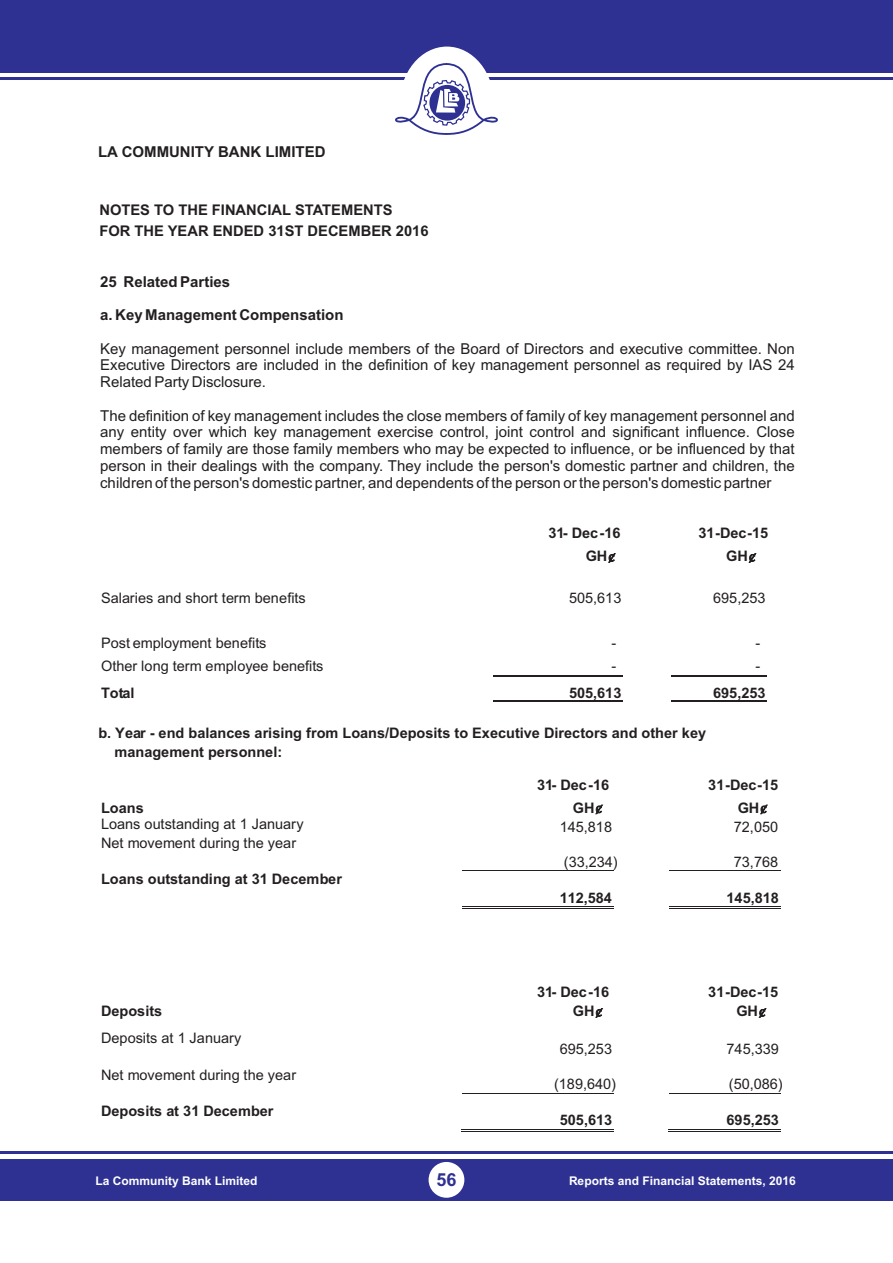
<style>
.page{position:relative;width:893px;height:1263px;background:#fff}
.page>*{position:absolute;margin:0;border:0;box-sizing:border-box;transform-origin:0 0}
.t1{font:700 18px "Arial";color:#2e3092}
.t2{font:15px/16.8px "Arial";color:#231f20;text-align:justify}
.t3{font:700 15px "Arial";color:#231f20}
.t4{font:700 14.7px/20.9px "Arial";color:#231f20}
.t5{font:700 14.55px/19.6px "Arial";color:#231f20}
.t6{font:14.55px "Arial";color:#231f20}
.t7{font:700 12px "Arial";color:#fff}
.s1{font-family:"Cambria Math";font-weight:400}
</style>
<div class="page">
<div style="left:0;top:0;width:893px;height:73px;background:#2e3092"></div>
<hr style="left:0;top:77px;width:893px;height:3px;background:#2e3092">
<div style="left:0;top:1159px;width:893px;height:41px;background:#2e3092"></div>
<div style="left:400px;top:47px;width:94px;height:114px;background:#fff;border-radius:50%"></div>
<svg style="left:395px;top:62px;width:103px;height:73px"></svg>
<hr style="left:0;top:1151px;width:893px;height:3px;background:#2e3092">
<div style="left:429px;top:1162px;width:35px;height:36px;background:#fff;border-radius:50%"></div>
<hr style="left:493px;top:675px;width:130px;height:1px;background:#231f20">
<hr style="left:671px;top:675px;width:96px;height:1px;background:#231f20">
<hr style="left:493px;top:701px;width:130px;height:1px;background:#231f20">
<hr style="left:671px;top:701px;width:96px;height:1px;background:#231f20">
<hr style="left:463px;top:870px;width:151px;height:1px;background:#231f20">
<hr style="left:669px;top:870px;width:112px;height:1px;background:#231f20">
<hr style="left:463px;top:906px;width:151px;height:1px;background:#231f20">
<hr style="left:463px;top:908px;width:151px;height:1px;background:#231f20">
<hr style="left:669px;top:906px;width:112px;height:1px;background:#231f20">
<hr style="left:669px;top:908px;width:112px;height:1px;background:#231f20">
<hr style="left:463px;top:1093px;width:151px;height:1px;background:#231f20">
<hr style="left:669px;top:1093px;width:112px;height:1px;background:#231f20">
<hr style="left:462px;top:1131px;width:152px;height:1px;background:#231f20">
<hr style="left:462px;top:1129px;width:152px;height:1px;background:#231f20">
<hr style="left:668px;top:1131px;width:113px;height:1px;background:#231f20">
<hr style="left:668px;top:1129px;width:113px;height:1px;background:#231f20">
<p class="t3" style="left:98px;top:146px;width:229px">LA COMMUNITY BANK LIMITED</p>
<p class="t4" style="left:99px;top:201px;width:331px">NOTES TO THE FINANCIAL STATEMENTS<br>FOR THE YEAR ENDED 31ST DECEMBER 2016</p>
<p class="t3" style="left:100px;top:276px;width:132px">25 Related Parties</p>
<p class="t3" style="left:100px;top:309px;width:245px">a. Key Management Compensation</p>
<p class="t2" style="left:100px;top:341px;width:696px">Key management personnel include members of the Board of Directors and executive committee. Non Executive Directors are included in the definition of key management personnel as required by IAS 24<br>Related Party Disclosure.</p>
<p class="t2" style="left:100px;top:408px;width:696px">The definition of key management includes the close members of family of key management personnel and any entity over which key management exercise control, joint control and significant influence. Close members of family are those family members who may be expected to influence, or be influenced by that person in their dealings with the company. They include the person's domestic partner and children, the children of the person's domestic partner, and dependents of the person or the person's domestic partner</p>
<p class="t5" style="left:548px;top:524px;width:74px">31- Dec-16</p>
<p class="t5" style="left:698px;top:524px;width:71px">31-Dec-15</p>
<p class="t5" style="left:586px;top:548px;width:30px">GH<span class="s1">?</span></p>
<p class="t5" style="left:726px;top:548px;width:30px">GH<span class="s1">?</span></p>
<p class="t6" style="left:101px;top:592px;width:206px">Salaries and short term benefits</p>
<p class="t6" style="left:569px;top:592px;width:54px">505,613</p>
<p class="t6" style="left:713px;top:592px;width:54px">695,253</p>
<p class="t6" style="left:101px;top:637px;width:167px">Post employment benefits</p>
<p class="t6" style="left:612px;top:637px;width:6px">-</p>
<p class="t6" style="left:756px;top:637px;width:6px">-</p>
<p class="t6" style="left:101px;top:661px;width:224px">Other long term employee benefits</p>
<p class="t6" style="left:612px;top:661px;width:6px">-</p>
<p class="t6" style="left:756px;top:661px;width:6px">-</p>
<p class="t5" style="left:101px;top:684px;width:35px">Total</p>
<p class="t5" style="left:569px;top:684px;width:54px">505,613</p>
<p class="t5" style="left:713px;top:684px;width:54px">695,253</p>
<p class="t5" style="left:115px;top:724px;width:593px;text-indent:-16px">b. Year - end balances arising from Loans/Deposits to Executive Directors and other key management personnel:</p>
<p class="t5" style="left:537px;top:777px;width:74px">31- Dec-16</p>
<p class="t5" style="left:708px;top:777px;width:71px">31-Dec-15</p>
<p class="t5" style="left:101px;top:799px;width:44px">Loans</p>
<p class="t5" style="left:573px;top:799px;width:30px">GH<span class="s1">?</span></p>
<p class="t5" style="left:738px;top:799px;width:30px">GH<span class="s1">?</span></p>
<p class="t6" style="left:101px;top:818px;width:204px">Loans outstanding at 1 January</p>
<p class="t6" style="left:560px;top:821px;width:54px">145,818</p>
<p class="t6" style="left:734px;top:821px;width:46px">72,050</p>
<p class="t6" style="left:101px;top:837px;width:197px">Net movement during the year</p>
<p class="t6" style="left:564px;top:856px;width:55px">(33,234)</p>
<p class="t6" style="left:734px;top:856px;width:46px">73,768</p>
<p class="t5" style="left:101px;top:871px;width:242px">Loans outstanding at 31 December</p>
<p class="t5" style="left:560px;top:889px;width:54px">112,584</p>
<p class="t5" style="left:727px;top:889px;width:54px">145,818</p>
<p class="t5" style="left:537px;top:983px;width:74px">31- Dec-16</p>
<p class="t5" style="left:708px;top:983px;width:71px">31-Dec-15</p>
<p class="t5" style="left:101px;top:1003px;width:63px">Deposits</p>
<p class="t5" style="left:573px;top:1003px;width:30px">GH<span class="s1">?</span></p>
<p class="t5" style="left:736px;top:1003px;width:30px">GH<span class="s1">?</span></p>
<p class="t6" style="left:101px;top:1033px;width:142px">Deposits at 1 January</p>
<p class="t6" style="left:560px;top:1043px;width:54px">695,253</p>
<p class="t6" style="left:727px;top:1043px;width:54px">745,339</p>
<p class="t6" style="left:101px;top:1069px;width:197px">Net movement during the year</p>
<p class="t6" style="left:554px;top:1079px;width:63px">(189,640)</p>
<p class="t6" style="left:729px;top:1079px;width:55px">(50,086)</p>
<p class="t5" style="left:101px;top:1103px;width:174px">Deposits at 31 December</p>
<p class="t5" style="left:560px;top:1112px;width:54px">505,613</p>
<p class="t5" style="left:727px;top:1112px;width:54px">695,253</p>
<p class="t7" style="left:95px;top:1176px;width:164px">La Community Bank Limited</p>
<p class="t1" style="left:436px;top:1173px;width:22px">56</p>
<p class="t7" style="left:569px;top:1176px;width:228px">Reports and Financial Statements, 2016</p>
</div>
